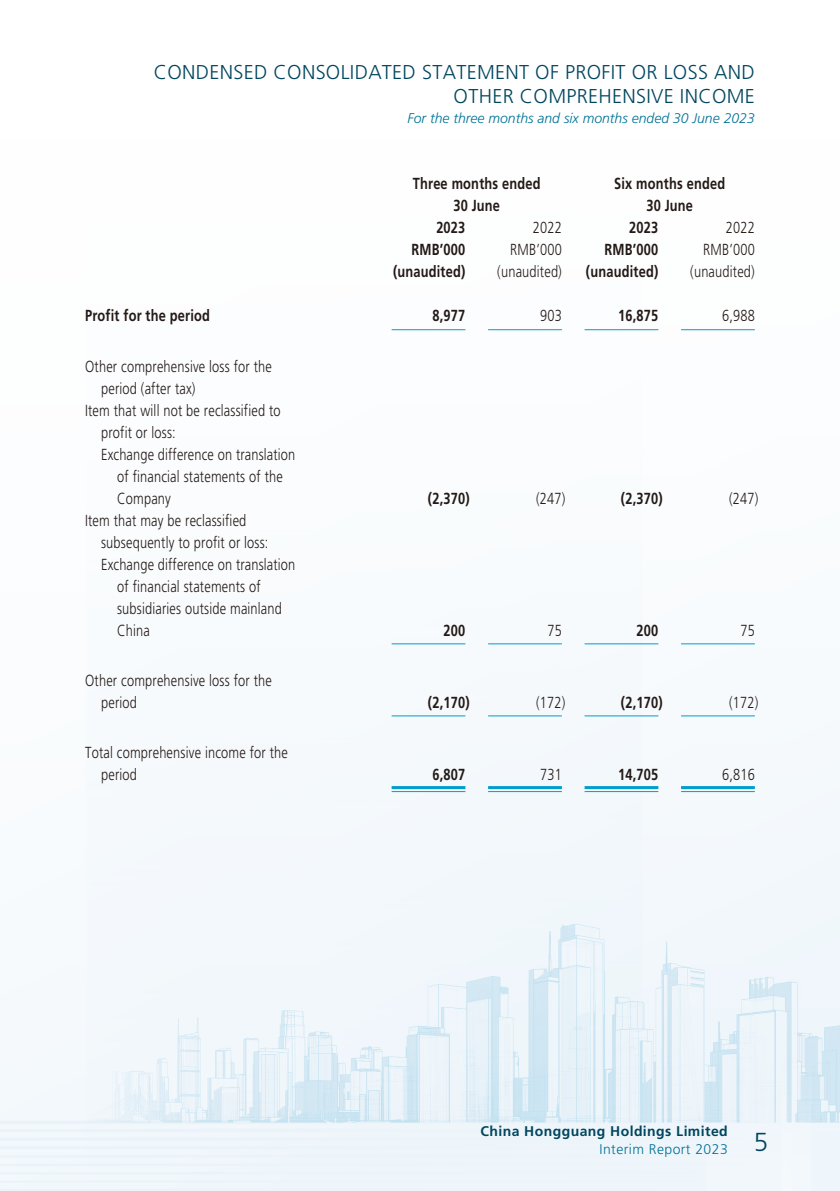
<style>
.page{position:relative;width:840px;height:1191px;background:#fff}
.page>*{position:absolute;margin:0;border:0;box-sizing:border-box;transform-origin:0 0}
.t1{font:300 26px "Frutiger LT Std";color:#00465f}
.t2{font:300 20px/24px "Frutiger LT Std";letter-spacing:.015em;color:#00465f;text-align:right}
.t3{font:300 16px/22px "Frutiger LT Std";letter-spacing:.015em;color:#231916;scale:.8 1}
.t4{font:700 16px/22px "Frutiger LT Std";letter-spacing:.015em;color:#231916;text-align:center;scale:.8 1}
.t5{font:italic 300 14px "Frutiger LT Std";color:#007296}
.t6{font:700 14px "Frutiger LT Std";letter-spacing:.03em;color:#00465f}
.t7{font:300 14px "Frutiger LT Std";letter-spacing:.03em;color:#007296}
</style>
<div class="page">
<img style="left:0;top:329px;width:839px;height:862px">
<hr style="left:391px;top:329px;width:74px;height:1px;background:#009dce">
<hr style="left:488px;top:329px;width:73px;height:1px;background:#009dce">
<hr style="left:584px;top:329px;width:74px;height:1px;background:#009dce">
<hr style="left:680px;top:329px;width:74px;height:1px;background:#009dce">
<hr style="left:391px;top:643px;width:74px;height:1px;background:#009dce">
<hr style="left:488px;top:643px;width:73px;height:1px;background:#009dce">
<hr style="left:584px;top:643px;width:74px;height:1px;background:#009dce">
<hr style="left:680px;top:643px;width:74px;height:1px;background:#009dce">
<hr style="left:391px;top:715px;width:74px;height:1px;background:#009dce">
<hr style="left:488px;top:715px;width:73px;height:1px;background:#009dce">
<hr style="left:584px;top:715px;width:74px;height:1px;background:#009dce">
<hr style="left:680px;top:715px;width:74px;height:1px;background:#009dce">
<hr style="left:391px;top:786px;width:74px;height:3px;background:#009dce">
<hr style="left:391px;top:791px;width:74px;height:1px;background:#009dce">
<hr style="left:488px;top:786px;width:73px;height:3px;background:#009dce">
<hr style="left:488px;top:791px;width:73px;height:1px;background:#009dce">
<hr style="left:584px;top:786px;width:74px;height:3px;background:#009dce">
<hr style="left:584px;top:791px;width:74px;height:1px;background:#009dce">
<hr style="left:680px;top:786px;width:74px;height:3px;background:#009dce">
<hr style="left:680px;top:791px;width:74px;height:1px;background:#009dce">
<p class="t2" style="left:154px;top:60px;width:602px">CONDENSED CONSOLIDATED STATEMENT OF PROFIT OR LOSS AND<br>OTHER COMPREHENSIVE INCOME</p>
<p class="t5" style="left:407px;top:110px;width:349px">For the three months and six months ended 30 June 2023</p>
<p class="t4" style="left:412px;top:173px;width:161px">Three months ended<br>30 June</p>
<p class="t4" style="left:613px;top:173px;width:140px">Six months ended<br>30 June</p>
<p class="t4" style="left:436px;top:217px;width:38px">2023</p>
<p class="t3" style="left:532px;top:217px;width:38px">2022</p>
<p class="t4" style="left:629px;top:217px;width:38px">2023</p>
<p class="t3" style="left:725px;top:217px;width:38px">2022</p>
<p class="t4" style="left:411px;top:239px;width:69px">RMB’000</p>
<p class="t3" style="left:510px;top:239px;width:66px">RMB’000</p>
<p class="t4" style="left:604px;top:239px;width:69px">RMB’000</p>
<p class="t3" style="left:702px;top:239px;width:66px">RMB’000</p>
<p class="t4" style="left:393px;top:261px;width:92px">(unaudited)</p>
<p class="t3" style="left:497px;top:261px;width:82px">(unaudited)</p>
<p class="t4" style="left:585px;top:261px;width:92px">(unaudited)</p>
<p class="t3" style="left:689px;top:261px;width:82px">(unaudited)</p>
<p class="t4" style="left:85px;top:305px;width:157px">Profit for the period</p>
<p class="t4" style="left:432px;top:305px;width:42px">8,977</p>
<p class="t3" style="left:540px;top:305px;width:29px">903</p>
<p class="t4" style="left:618px;top:305px;width:52px">16,875</p>
<p class="t3" style="left:721px;top:305px;width:42px">6,988</p>
<p class="t3" style="left:85px;top:355px;width:235px">Other comprehensive loss for the</p>
<p class="t3" style="left:101px;top:377px;width:119px">period (after tax)</p>
<p class="t3" style="left:85px;top:399px;width:246px">Item that will not be reclassified to</p>
<p class="t3" style="left:101px;top:421px;width:95px">profit or loss:</p>
<p class="t3" style="left:101px;top:443px;width:244px">Exchange difference on translation</p>
<p class="t3" style="left:117px;top:465px;width:208px">of financial statements of the</p>
<p class="t3" style="left:117px;top:487px;width:69px">Company</p>
<p class="t4" style="left:427px;top:487px;width:54px">(2,370)</p>
<p class="t3" style="left:536px;top:487px;width:38px">(247)</p>
<p class="t4" style="left:620px;top:487px;width:54px">(2,370)</p>
<p class="t3" style="left:728px;top:487px;width:38px">(247)</p>
<p class="t3" style="left:85px;top:509px;width:203px">Item that may be reclassified</p>
<p class="t3" style="left:101px;top:531px;width:211px">subsequently to profit or loss:</p>
<p class="t3" style="left:101px;top:553px;width:244px">Exchange difference on translation</p>
<p class="t3" style="left:117px;top:575px;width:181px">of financial statements of</p>
<p class="t3" style="left:117px;top:597px;width:207px">subsidiaries outside mainland</p>
<p class="t3" style="left:117px;top:619px;width:42px">China</p>
<p class="t4" style="left:443px;top:619px;width:29px">200</p>
<p class="t3" style="left:547px;top:619px;width:20px">75</p>
<p class="t4" style="left:636px;top:619px;width:29px">200</p>
<p class="t3" style="left:740px;top:619px;width:20px">75</p>
<p class="t3" style="left:101px;top:669px;width:215px;text-indent:-16px">Other comprehensive loss for the period</p>
<p class="t4" style="left:427px;top:691px;width:54px">(2,170)</p>
<p class="t3" style="left:536px;top:691px;width:38px">(172)</p>
<p class="t4" style="left:620px;top:691px;width:54px">(2,170)</p>
<p class="t3" style="left:728px;top:691px;width:38px">(172)</p>
<p class="t3" style="left:101px;top:741px;width:235px;text-indent:-16px">Total comprehensive income for the period</p>
<p class="t4" style="left:432px;top:763px;width:42px">6,807</p>
<p class="t3" style="left:540px;top:763px;width:29px">731</p>
<p class="t4" style="left:618px;top:763px;width:52px">14,705</p>
<p class="t3" style="left:721px;top:763px;width:42px">6,816</p>
<p class="t6" style="left:480px;top:1123px;width:249px">China Hongguang Holdings Limited</p>
<p class="t7" style="left:599px;top:1141px;width:130px">Interim Report 2023</p>
<h1 class="t1" style="left:753px;top:1127px;width:16px">5</h1>
</div>
